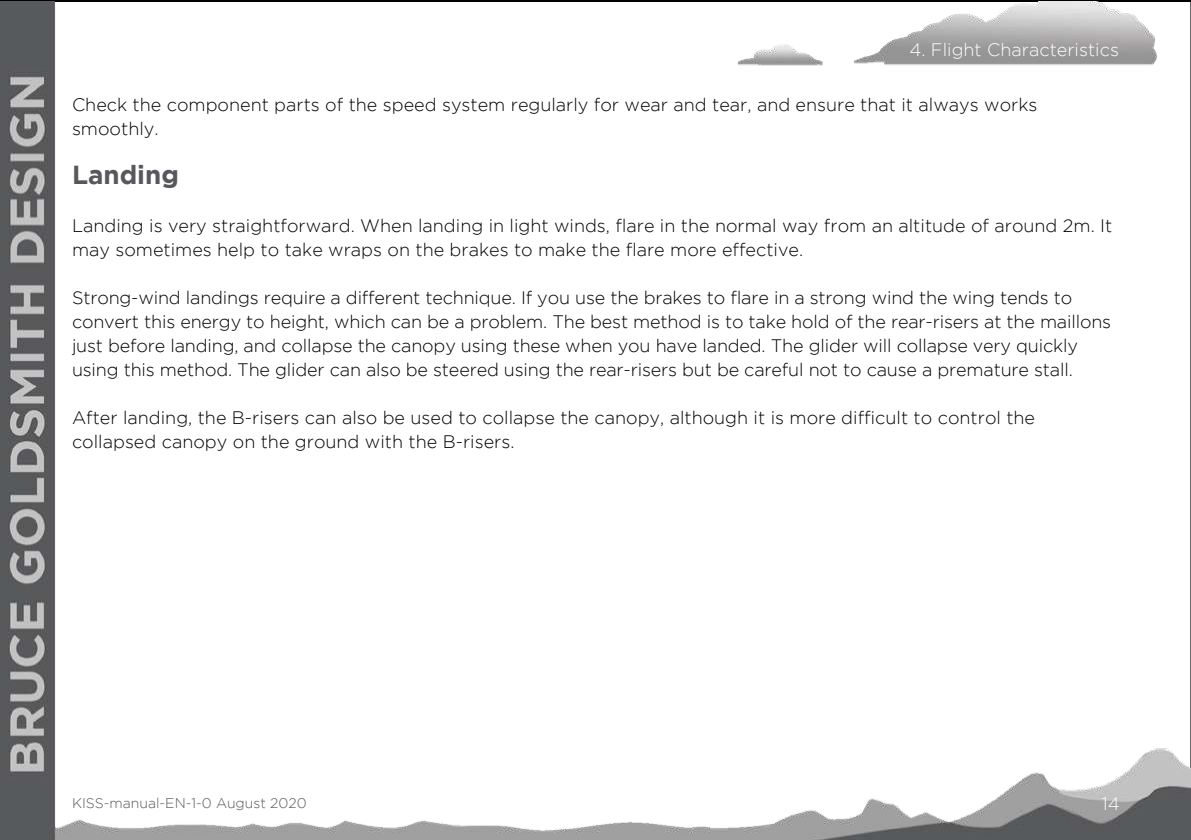
<style>
.page{position:relative;width:1191px;height:840px;background:#fff}
.page>*{position:absolute;margin:0;border:0;box-sizing:border-box;transform-origin:0 0}
.t1{font:700 26px "Gotham";color:#57585b}
.t2{font:300 18px/24px "Gotham";color:#000}
.t3{font:300 18px "Gotham";color:#fff}
.t4{font:300 14px "Gotham";color:#57585b}
</style>
<div class="page">
<img style="left:0;top:1px;width:1191px;height:838px">
<p class="t3" style="left:909px;top:41px;width:211px">4. Flight Characteristics</p>
<p class="t2" style="left:72px;top:94px;width:967px">Check the component parts of the speed system regularly for wear and tear, and ensure that it always works smoothly.</p>
<h1 class="t1" style="left:72px;top:163px;width:108px">Landing</h1>
<p class="t2" style="left:72px;top:213px;width:1041px">Landing is very straightforward. When landing in light winds, flare in the normal way from an altitude of around 2m. It may sometimes help to take wraps on the brakes to make the flare more effective.</p>
<p class="t2" style="left:72px;top:285px;width:1040px">Strong-wind landings require a different technique. If you use the brakes to flare in a strong wind the wing tends to convert this energy to height, which can be a problem. The best method is to take hold of the rear-risers at the maillons just before landing, and collapse the canopy using these when you have landed. The glider will collapse very quickly using this method. The glider can also be steered using the rear-risers but be careful not to cause a premature stall.</p>
<p class="t2" style="left:72px;top:405px;width:964px">After landing, the B-risers can also be used to collapse the canopy, although it is more difficult to control the collapsed canopy on the ground with the B-risers.</p>
<p class="t4" style="left:72px;top:796px;width:236px">KISS-manual-EN-1-0 August 2020</p>
<p class="t3" style="left:1101px;top:794px;width:19px">14</p>
</div>
